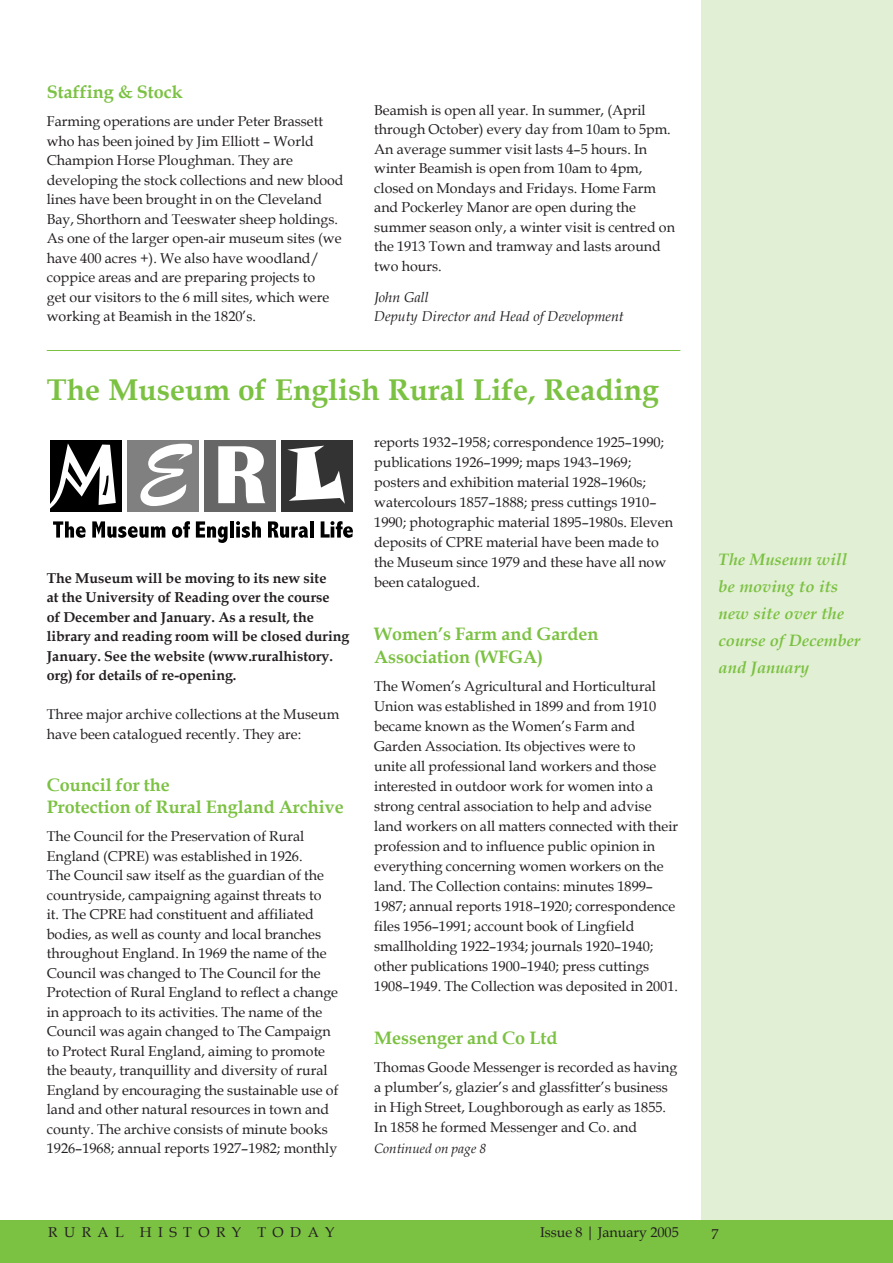
<style>
.page{position:relative;width:893px;height:1263px;background:#fff}
.page>*{position:absolute;margin:0;border:0;box-sizing:border-box;transform-origin:0 0}
.heading_A{font:700 30px "Book Antiqua";color:#7bc142}
.heading_B{font:700 18px/22.5px "Book Antiqua";color:#7bc142}
.side_text{font:italic 700 16.5px/27px "Book Antiqua";color:#7bc142}
._1st_para{font:14.25px/19.5px "Book Antiqua";color:#231f20}
.intro_para{font:700 14.25px/19.5px "Book Antiqua";color:#231f20}
.author{font:italic 14.25px/19.5px "Book Antiqua";color:#231f20}
._1st_para-2{font:14.25px "Book Antiqua";letter-spacing:.45em;color:#231f20}
.heading_B-2{font:italic 13.5px "Book Antiqua";color:#231f20}
</style>
<div class="page">
<div style="left:702px;top:0;width:191px;height:1263px;background:#e1efd4"></div>
<div style="left:0;top:1220px;width:893px;height:43px;background:#7bc142"></div>
<hr style="left:47px;top:350px;width:633px;height:1px;background:#7bc142">
<svg style="left:53px;top:521px;width:33px;height:17px"></svg>
<svg style="left:92px;top:521px;width:73px;height:17px"></svg>
<svg style="left:172px;top:521px;width:18px;height:17px"></svg>
<svg style="left:196px;top:521px;width:32px;height:22px"></svg>
<hr style="left:230px;top:521px;width:4px;height:17px;background:#000">
<svg style="left:236px;top:521px;width:25px;height:17px"></svg>
<svg style="left:268px;top:521px;width:40px;height:17px"></svg>
<hr style="left:310px;top:521px;width:3px;height:17px;background:#000">
<svg style="left:321px;top:521px;width:32px;height:17px"></svg>
<div style="left:51px;top:440px;width:71px;height:71px;background:#000"></div>
<svg style="left:50px;top:443px;width:66px;height:67px"></svg>
<div style="left:128px;top:440px;width:71px;height:71px;background:#808080"></div>
<svg style="left:140px;top:444px;width:52px;height:62px"></svg>
<div style="left:282px;top:440px;width:71px;height:71px;background:#333"></div>
<svg style="left:287px;top:446px;width:58px;height:58px"></svg>
<div style="left:205px;top:440px;width:71px;height:71px;background:#666"></div>
<svg style="left:218px;top:446px;width:47px;height:57px"></svg>
<p class="heading_B" style="left:47px;top:81px;width:138px">Staffing &amp; Stock</p>
<p class="_1st_para" style="left:47px;top:111px;width:298px">Farming operations are under Peter Brassett who has been joined by Jim Elliott – World Champion Horse Ploughman. They are developing the stock collections and new blood lines have been brought in on the Cleveland Bay, Shorthorn and Teeswater sheep holdings.<br>As one of the larger open-air museum sites (we have 400 acres +). We also have woodland/ coppice areas and are preparing projects to<br>get our visitors to the 6 mill sites, which were working at Beamish in the 1820’s.</p>
<p class="_1st_para" style="left:374px;top:100px;width:302px">Beamish is open all year. In summer, (April through October) every day from 10am to 5pm.<br>An average summer visit lasts 4–5 hours. In winter Beamish is open from 10am to 4pm, closed on Mondays and Fridays. Home Farm and Pockerley Manor are open during the summer season only, a winter visit is centred on the 1913 Town and tramway and lasts around two hours.</p>
<p class="author" style="left:374px;top:287px;width:251px">John Gall<br>Deputy Director and Head of Development</p>
<p class="heading_A" style="left:47px;top:370px;width:613px">The Museum of English Rural Life, Reading</p>
<p class="intro_para" style="left:47px;top:568px;width:304px">The Museum will be moving to its new site<br>at the University of Reading over the course<br>of December and January. As a result, the library and reading room will be closed during January. See the website (www.ruralhistory. org) for details of re-opening.</p>
<p class="_1st_para" style="left:47px;top:704px;width:294px">Three major archive collections at the Museum have been catalogued recently. They are:</p>
<p class="heading_B" style="left:47px;top:773px;width:299px">Council for the<br>Protection of Rural England Archive</p>
<p class="_1st_para" style="left:47px;top:826px;width:293px">The Council for the Preservation of Rural England (CPRE) was established in 1926.<br>The Council saw itself as the guardian of the countryside, campaigning against threats to<br>it. The CPRE had constituent and affiliated bodies, as well as county and local branches throughout England. In 1969 the name of the Council was changed to The Council for the Protection of Rural England to reflect a change in approach to its activities. The name of the Council was again changed to The Campaign to Protect Rural England, aiming to promote the beauty, tranquillity and diversity of rural England by encouraging the sustainable use of land and other natural resources in town and county. The archive consists of minute books 1926–1968; annual reports 1927–1982; monthly</p>
<p class="_1st_para" style="left:374px;top:432px;width:300px;line-height:20px">reports 1932–1958; correspondence 1925–1990; publications 1926–1999; maps 1943–1969; posters and exhibition material 1928–1960s; watercolours 1857–1888; press cuttings 1910– 1990; photographic material 1895–1980s. Eleven deposits of CPRE material have been made to the Museum since 1979 and these have all now been catalogued.</p>
<p class="heading_B" style="left:374px;top:622px;width:226px;line-height:23px">Women’s Farm and Garden<br>Association (WFGA)</p>
<p class="_1st_para" style="left:374px;top:676px;width:305px;line-height:20px">The Women’s Agricultural and Horticultural Union was established in 1899 and from 1910 became known as the Women’s Farm and Garden Association. Its objectives were to<br>unite all professional land workers and those interested in outdoor work for women into a strong central association to help and advise land workers on all matters connected with their profession and to influence public opinion in everything concerning women workers on the land. The Collection contains: minutes 1899– 1987; annual reports 1918–1920; correspondence files 1956–1991; account book of Lingfield smallholding 1922–1934; journals 1920–1940; other publications 1900–1940; press cuttings 1908–1949. The Collection was deposited in 2001.</p>
<p class="heading_B" style="left:374px;top:1026px;width:185px">Messenger and Co Ltd</p>
<p class="_1st_para" style="left:374px;top:1057px;width:305px;line-height:20px">Thomas Goode Messenger is recorded as having a plumber’s, glazier’s and glassfitter’s business in High Street, Loughborough as early as 1855.<br>In 1858 he formed Messenger and Co. and</p>
<p class="heading_B-2" style="left:374px;top:1139px;width:113px">Continued on page 8</p>
<p class="side_text" style="left:719px;top:546px;width:143px">The Museum will be moving to its new site over the course of December and January</p>
<p class="_1st_para-2" style="left:48px;top:1222px;width:288px">RURAL HISTORY TODAY</p>
<p class="_1st_para" style="left:540px;top:1222px;width:140px">Issue 8 | January 2005</p>
<p class="_1st_para" style="left:712px;top:1224px;width:9px">7</p>
</div>
